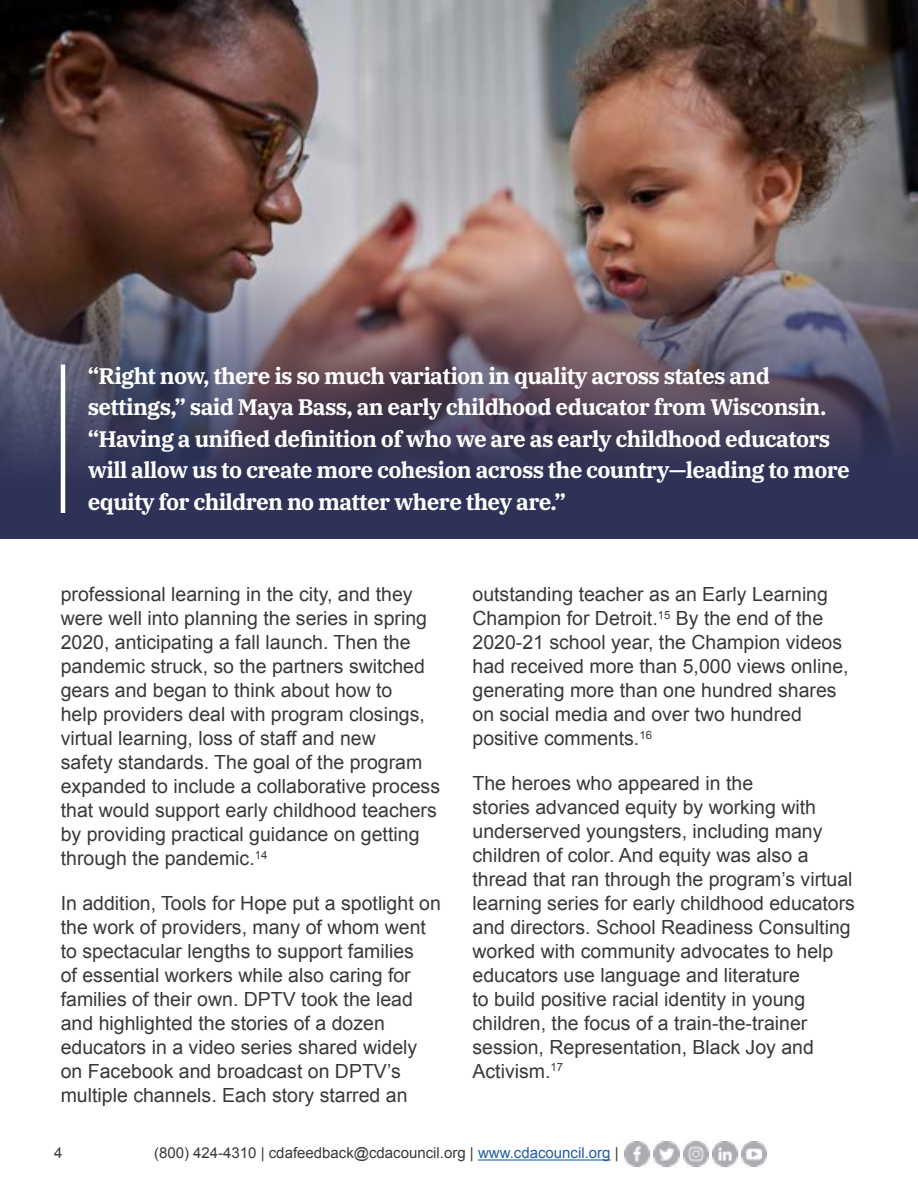
<style>
.page{position:relative;width:918px;height:1188px;background:#fff}
.page>*{position:absolute;margin:0;border:0;box-sizing:border-box;transform-origin:0 0}
.t1{font:700 22.5px/31.5px "IBM Plex Serif";letter-spacing:-.03em;color:#fff}
.t2{font:19.5px/24px "Arial";color:#3c3838}
.t3{font:15px "Arial";color:#3c3838}
.s1{color:#215e9e}
</style>
<div class="page">
<hr style="left:478px;top:1159px;width:133px;height:2px;background:#215e9e">
<img style="left:741px;top:1141px;width:26px;height:26px">
<img style="left:653px;top:1141px;width:27px;height:26px">
<img style="left:624px;top:1141px;width:26px;height:26px">
<img style="left:683px;top:1141px;width:26px;height:26px">
<img style="left:712px;top:1141px;width:26px;height:26px">
<img style="left:0;top:0;width:918px;height:261px">
<img style="left:0;top:261px;width:918px;height:278px">
<hr style="left:61px;top:364px;width:4px;height:149px;background:#fff">
<p class="t1" style="left:88px;top:358px;width:764px">“Right now, there is so much variation in quality across states and settings,” said Maya Bass, an early childhood educator from Wisconsin. “Having a unified definition of who we are as early childhood educators will allow us to create more cohesion across the country—leading to more equity for children no matter where they are.”</p>
<p class="t2" style="left:61px;top:583px;width:381px">professional learning in the city, and they were well into planning the series in spring 2020, anticipating a fall launch. Then the pandemic struck, so the partners switched gears and began to think about how to<br>help providers deal with program closings, virtual learning, loss of staff and new<br>safety standards. The goal of the program expanded to include a collaborative process that would support early childhood teachers by providing practical guidance on getting through the pandemic.<sup>14</sup></p>
<p class="t2" style="left:61px;top:891px;width:382px">In addition, Tools for Hope put a spotlight on the work of providers, many of whom went to spectacular lengths to support families<br>of essential workers while also caring for families of their own. DPTV took the lead and highlighted the stories of a dozen educators in a video series shared widely on Facebook and broadcast on DPTV’s multiple channels. Each story starred an</p>
<p class="t2" style="left:472px;top:583px;width:378px">outstanding teacher as an Early Learning Champion for Detroit.<sup>15</sup> By the end of the 2020-21 school year, the Champion videos had received more than 5,000 views online, generating more than one hundred shares on social media and over two hundred positive comments.<sup>16</sup></p>
<p class="t2" style="left:472px;top:771px;width:384px">The heroes who appeared in the<br>stories advanced equity by working with underserved youngsters, including many children of color. And equity was also a thread that ran through the program’s virtual learning series for early childhood educators and directors. School Readiness Consulting worked with community advocates to help educators use language and literature<br>to build positive racial identity in young children, the focus of a train-the-trainer session, Representation, Black Joy and Activism.<sup>17</sup></p>
<p class="t3" style="left:54px;top:1143px;width:10px">4</p>
<p class="t3" style="left:154px;top:1143px;width:466px">(800) 424-4310 | cdafeedback@cdacouncil.org | <span class="s1">www.cdacouncil.org</span> |</p>
</div>
